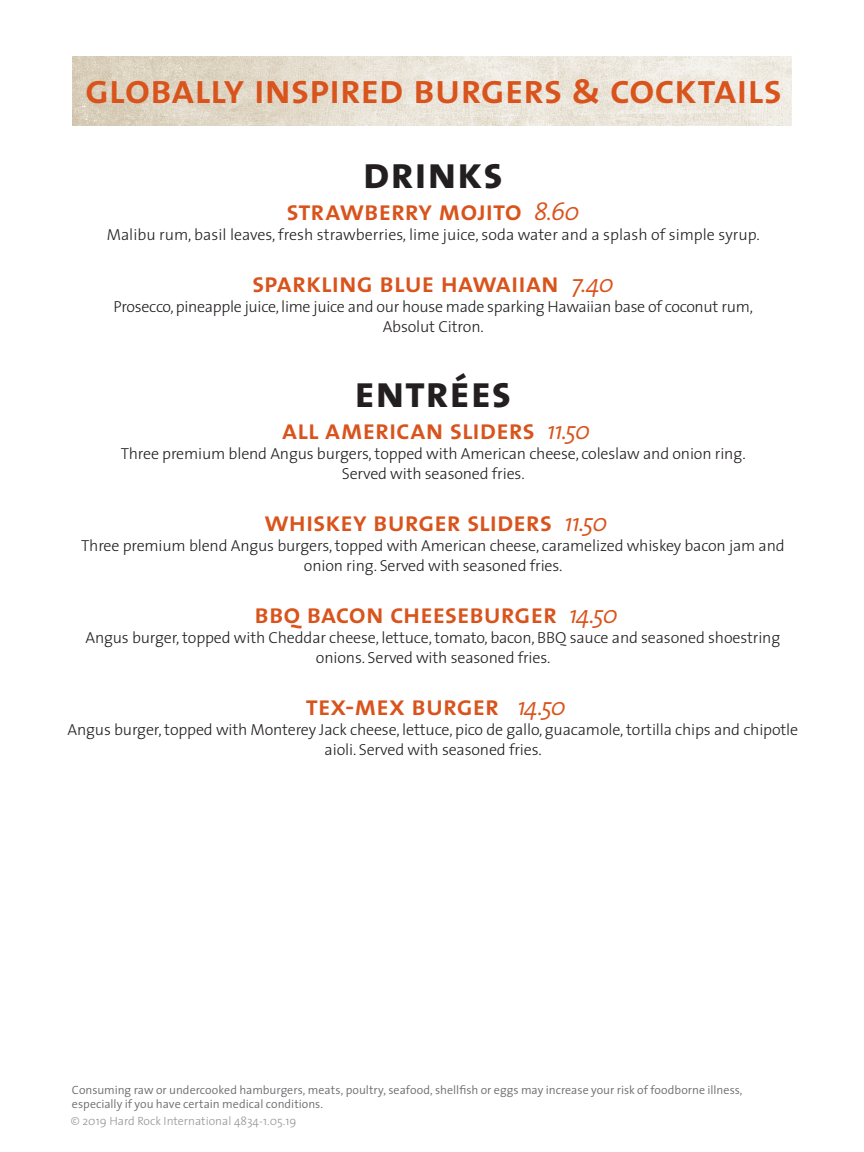
<style>
.page{position:relative;width:864px;height:1152px;background:#fff}
.page>*{position:absolute;margin:0;border:0;box-sizing:border-box;transform-origin:0 0}
.t1{font:45.4px "The Sans Bold Caps";letter-spacing:.005em;color:#231f20}
.t2{font:42px "The Sans Semi Bold Caps";letter-spacing:-.02em;color:#d9531c}
.t3{font:28px "The Sans Semi Bold Caps";letter-spacing:-.02em;color:#d9531c}
.t4{font:300 16px/20px "The Sans";letter-spacing:-.01em;color:#231f20;text-align:center}
.t5{font:300 12px/14px "The Sans";color:#6c6d70}
.t6{font:300 12px "The Sans";color:#939598}
.s1{font-family:"The Sans";font-weight:300;font-style:italic;font-size:25px}
</style>
<div class="page">
<img style="left:72px;top:56px;width:720px;height:70px">
<h2 class="t2" style="left:85px;top:53px;width:699px">globally inspired burgers &amp; cocktails</h2>
<h1 class="t1" style="left:362px;top:135px;width:142px">drinks</h1>
<h3 class="t3" style="left:286px;top:188px;width:295px">strawberry mojito <span class="s1">8.60</span></h3>
<p class="t4" style="left:107px;top:225px;width:655px">Malibu rum, basil leaves, fresh strawberries, lime juice, soda water and a splash of simple syrup.</p>
<h3 class="t3" style="left:252px;top:260px;width:363px">sparkling blue hawaiian <span class="s1">7.40</span></h3>
<p class="t4" style="left:114px;top:297px;width:641px">Prosecco, pineapple juice, lime juice and our house made sparking Hawaiian base of coconut rum,<br>Absolut Citron.</p>
<h1 class="t1" style="left:354px;top:353px;width:159px">entrées</h1>
<h3 class="t3" style="left:282px;top:406px;width:310px">all american sliders <span class="s1">11.50</span></h3>
<p class="t4" style="left:121px;top:443px;width:627px">Three premium blend Angus burgers, topped with American cheese, coleslaw and onion ring.<br>Served with seasoned fries.</p>
<h3 class="t3" style="left:264px;top:498px;width:344px">whiskey burger sliders <span class="s1">11.50</span></h3>
<p class="t4" style="left:81px;top:535px;width:705px">Three premium blend Angus burgers, topped with American cheese, caramelized whiskey bacon jam and onion ring. Served with seasoned fries.</p>
<h3 class="t3" style="left:254px;top:590px;width:365px">bbq bacon cheeseburger <span class="s1">14.50</span></h3>
<p class="t4" style="left:85px;top:627px;width:696px">Angus burger, topped with Cheddar cheese, lettuce, tomato, bacon, BBQ sauce and seasoned shoestring onions. Served with seasoned fries.</p>
<h3 class="t3" style="left:306px;top:682px;width:262px">tex-mex burger <span class="s1">14.50</span></h3>
<p class="t4" style="left:68px;top:719px;width:732px">Angus burger, topped with Monterey Jack cheese, lettuce, pico de gallo, guacamole, tortilla chips and chipotle aioli. Served with seasoned fries.</p>
<p class="t5" style="left:72px;top:1083px;width:672px">Consuming raw or undercooked hamburgers, meats, poultry, seafood, shellfish or eggs may increase your risk of foodborne illness, especially if you have certain medical conditions.</p>
<p class="t6" style="left:71px;top:1111px;width:227px">© 2019 Hard Rock International 4834-1.05.19</p>
</div>
